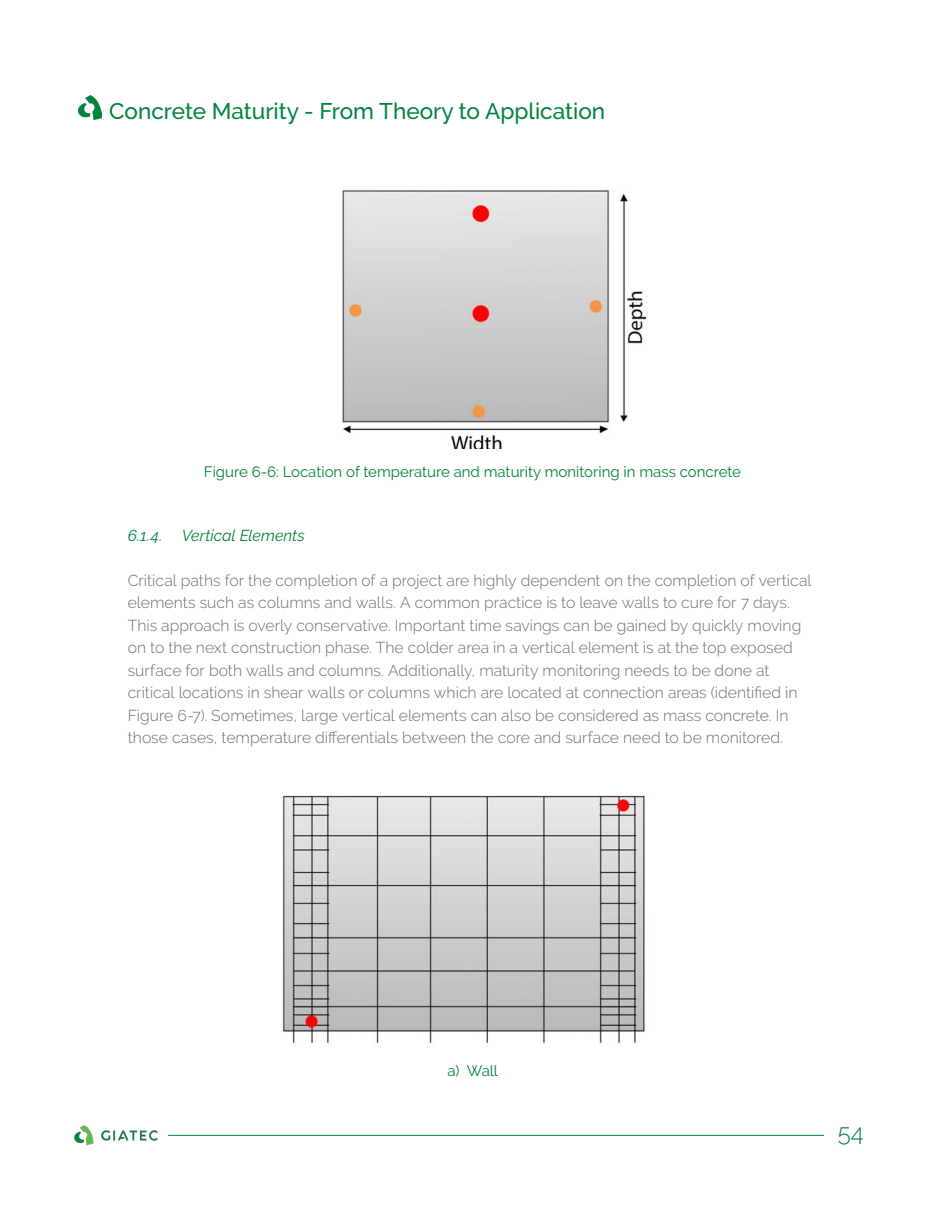
<style>
.page{position:relative;width:945px;height:1215px;background:#fff}
.page>*{position:absolute;margin:0;border:0;box-sizing:border-box;transform-origin:0 0}
.t1{font:300 24px "Raleway";color:#00833e}
.t2{font:500 22.65px "Raleway";color:#00833e}
.t3{font:300 15.75px/22.5px "Raleway";color:#6c6d70}
.SubSub_Header{font:italic 15.75px "Raleway";letter-spacing:.005em;color:#00833e}
.Figure_Captions{font:15px "Raleway";color:#00833e}
</style>
<div class="page">
<hr style="left:168px;top:1135px;width:656px;height:1px;background:#00833e">
<img style="left:74px;top:1125px;width:84px;height:21px">
<img style="left:78px;top:96px;width:24px;height:24px">
<img style="left:342px;top:189px;width:305px;height:260px">
<img style="left:282px;top:795px;width:363px;height:249px">
<h2 class="t2" style="left:109px;top:98px;width:498px">Concrete Maturity - From Theory to Application</h2>
<p class="Figure_Captions" style="left:204px;top:463px;width:539px">Figure 6-6: Location of temperature and maturity monitoring in mass concrete</p>
<p class="SubSub_Header" style="left:128px;top:526px;width:179px">6.1.4. Vertical Elements</p>
<p class="t3" style="left:128px;top:569px;width:685px">Critical paths for the completion of a project are highly dependent on the completion of vertical elements such as columns and walls. A common practice is to leave walls to cure for 7 days.<br>This approach is overly conservative. Important time savings can be gained by quickly moving on to the next construction phase. The colder area in a vertical element is at the top exposed surface for both walls and columns. Additionally, maturity monitoring needs to be done at critical locations in shear walls or columns which are located at connection areas (identified in Figure 6-7). Sometimes, large vertical elements can also be considered as mass concrete. In those cases, temperature differentials between the core and surface need to be monitored.</p>
<p class="Figure_Captions" style="left:447px;top:1062px;width:52px">a) Wall</p>
<h1 class="t1" style="left:838px;top:1119px;width:27px">54</h1>
</div>
